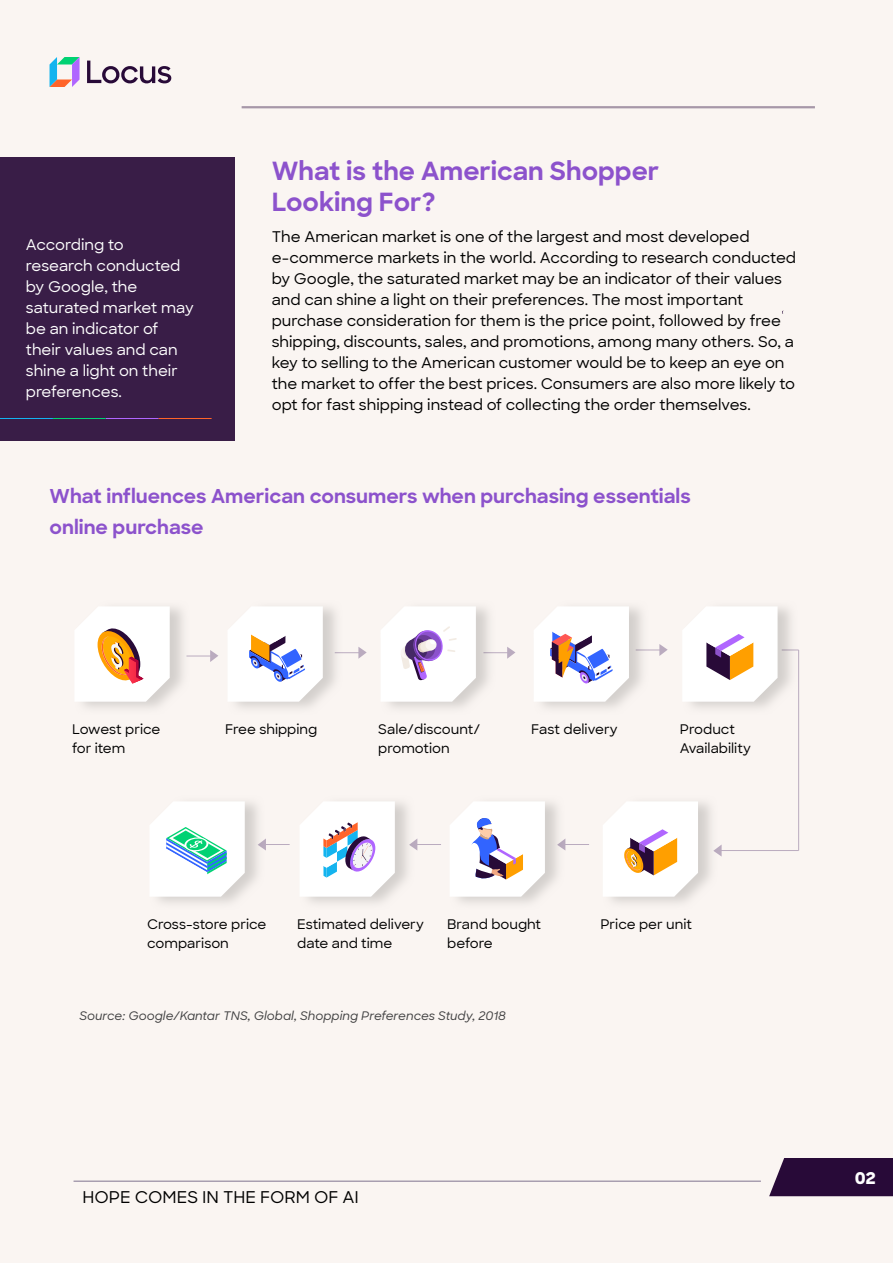
<style>
.page{position:relative;width:893px;height:1263px;background:#fff}
.page>*{position:absolute;margin:0;border:0;box-sizing:border-box;transform-origin:0 0}
.t1{font:700 25.5px/31.5px "Sharp Sans";color:#8c52cc}
.t2{font:700 19.5px/31.5px "Sharp Sans";color:#8c52cc}
.t3{font:500 16.5px "Sharp Sans";color:#000}
.t4{font:800 16.5px "Sharp Sans";color:#fff}
.t5{font:500 15px/21px "Sharp Sans";color:#000}
.t6{font:500 15px/21px "Sharp Sans";color:#fff}
.t7{font:500 13.5px/19.5px "Sharp Sans";color:#000}
.t8{font:italic 500 12px "Sharp Sans";color:#404041}
</style>
<div class="page">
<div style="left:0;top:0;width:892px;height:1263px;background:#faf5f2"></div>
<hr style="left:242px;top:106px;width:572px;height:2px;background:#280a38">
<svg style="left:50px;top:57px;width:30px;height:30px"></svg>
<svg style="left:87px;top:61px;width:84px;height:22px"></svg>
<hr style="left:74px;top:1180px;width:686px;height:2px;background:#a89eb0">
<div style="left:769px;top:1158px;width:123px;height:38px;background:#280a38"></div>
<div style="left:0;top:157px;width:234px;height:284px;background:#391d47"></div>
<hr style="left:106px;top:418px;width:53px;height:1px;background:#b066ff">
<hr style="left:53px;top:418px;width:53px;height:1px;background:#00d273">
<hr style="left:159px;top:418px;width:53px;height:1px;background:#ff6429">
<hr style="left:0;top:418px;width:53px;height:1px;background:#14b4ef">
<svg style="left:190px;top:650px;width:28px;height:12px"></svg>
<svg style="left:343px;top:647px;width:23px;height:12px"></svg>
<svg style="left:496px;top:647px;width:19px;height:12px"></svg>
<svg style="left:649px;top:644px;width:18px;height:12px"></svg>
<svg style="left:565px;top:838px;width:24px;height:13px"></svg>
<hr style="left:720px;top:850px;width:78px;height:1px;background:#baabbf">
<hr style="left:798px;top:650px;width:1px;height:201px;background:#baabbf">
<svg style="left:718px;top:845px;width:3px;height:11px"></svg>
<svg style="left:415px;top:838px;width:26px;height:13px"></svg>
<svg style="left:265px;top:838px;width:24px;height:13px"></svg>
<svg style="left:82px;top:607px;width:108px;height:101px"></svg>
<svg style="left:235px;top:607px;width:108px;height:101px"></svg>
<svg style="left:388px;top:607px;width:108px;height:101px"></svg>
<svg style="left:541px;top:607px;width:108px;height:101px"></svg>
<svg style="left:690px;top:702px;width:81px;height:6px"></svg>
<svg style="left:157px;top:802px;width:108px;height:101px"></svg>
<svg style="left:307px;top:802px;width:108px;height:101px"></svg>
<svg style="left:457px;top:802px;width:108px;height:101px"></svg>
<svg style="left:610px;top:802px;width:108px;height:101px"></svg>
<svg style="left:75px;top:607px;width:95px;height:95px"></svg>
<svg style="left:228px;top:607px;width:95px;height:95px"></svg>
<svg style="left:534px;top:607px;width:95px;height:95px"></svg>
<svg style="left:683px;top:607px;width:115px;height:95px"></svg>
<svg style="left:603px;top:802px;width:95px;height:95px"></svg>
<svg style="left:300px;top:802px;width:95px;height:95px"></svg>
<svg style="left:150px;top:802px;width:95px;height:95px"></svg>
<svg style="left:450px;top:802px;width:95px;height:95px"></svg>
<svg style="left:381px;top:607px;width:95px;height:95px"></svg>
<p class="t6" style="left:26px;top:234px;width:169px">According to research conducted by Google, the saturated market may be an indicator of their values and can shine a light on their preferences.</p>
<h1 class="t1" style="left:272px;top:154px;width:389px">What is the American Shopper<br>Looking For?</h1>
<p class="t5" style="left:272px;top:226px;width:526px">The American market is one of the largest and most developed e-commerce markets in the world. According to research conducted by Google, the saturated market may be an indicator of their values and can shine a light on their preferences. The most important purchase consideration for them is the price point, followed by free shipping, discounts, sales, and promotions, among many others. So, a key to selling to the American customer would be to keep an eye on the market to offer the best prices. Consumers are also more likely to opt for fast shipping instead of collecting the order themselves.</p>
<h2 class="t2" style="left:50px;top:479px;width:642px">What influences American consumers when purchasing essentials online purchase</h2>
<p class="t7" style="left:72px;top:718px;width:90px">Lowest price for item</p>
<p class="t7" style="left:225px;top:718px;width:94px">Free shipping</p>
<p class="t7" style="left:378px;top:718px;width:103px">Sale/discount/ promotion</p>
<p class="t7" style="left:531px;top:718px;width:88px">Fast delivery</p>
<p class="t7" style="left:680px;top:718px;width:73px">Product<br>Availability</p>
<p class="t7" style="left:147px;top:913px;width:121px">Cross-store price comparison</p>
<p class="t7" style="left:297px;top:913px;width:128px">Estimated delivery date and time</p>
<p class="t7" style="left:447px;top:913px;width:95px">Brand bought before</p>
<p class="t7" style="left:600px;top:913px;width:93px">Price per unit</p>
<p class="t8" style="left:79px;top:1006px;width:428px">Source: Google/Kantar TNS, Global, Shopping Preferences Study, 2018</p>
<p class="t3" style="left:82px;top:1185px;width:278px">HOPE COMES IN THE FORM OF AI</p>
<p class="t4" style="left:855px;top:1165px;width:22px">02</p>
</div>
